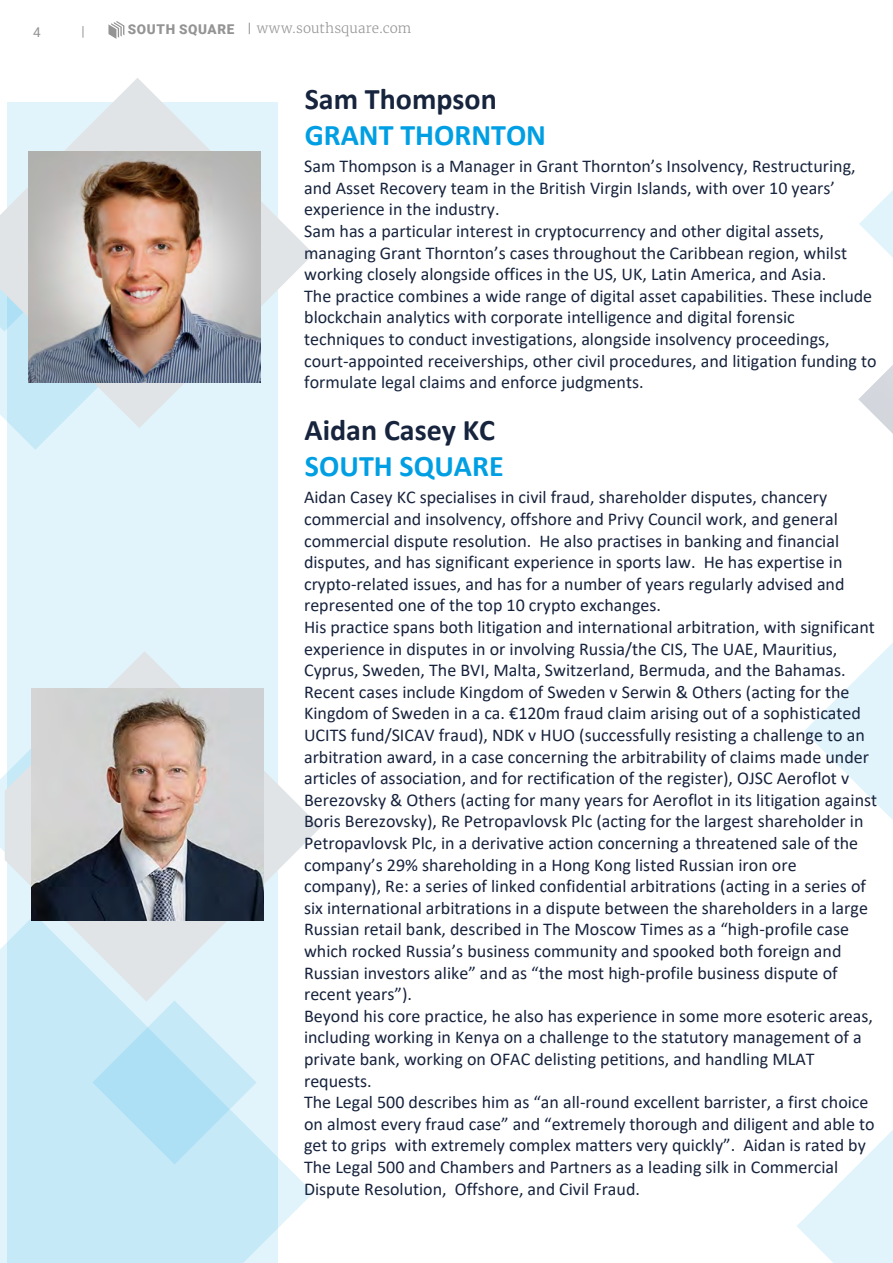
<style>
.page{position:relative;width:893px;height:1263px;background:#fff}
.page>*{position:absolute;margin:0;border:0;box-sizing:border-box;transform-origin:0 0}
.t1{font:700 30px "Calibri";color:#009fe3}
.t2{font:700 30px "Calibri";color:#17243d}
.t3{font:18px/21.6px "Calibri";color:#17233d}
.t4{font:18px/21.6px "Calibri";color:#17243d}
.t5{font:300 13.5px "Merriweather";letter-spacing:.005em;color:#949494}
.t6{font:900 13.5px "Roboto";letter-spacing:.045em;color:#949494}
.t7{font:13.5px "Roboto";color:#949494}
</style>
<div class="page">
<svg style="left:108px;top:21px;width:16px;height:18px"></svg>
<svg style="left:83px;top:26px;width:1px;height:12px"></svg>
<div style="left:7px;top:102px;width:271px;height:1161px;background:#e1f3fb"></div>
<svg style="left:0;top:775px;width:5px;height:78px"></svg>
<svg style="left:14px;top:428px;width:43px;height:22px"></svg>
<svg style="left:804px;top:644px;width:88px;height:175px"></svg>
<svg style="left:5px;top:651px;width:316px;height:263px"></svg>
<svg style="left:0;top:78px;width:314px;height:350px"></svg>
<svg style="left:859px;top:191px;width:33px;height:66px"></svg>
<svg style="left:0;top:914px;width:313px;height:349px;fill:#c6e9f8"></svg>
<svg style="left:797px;top:1131px;width:95px;height:132px"></svg>
<img style="left:858px;top:366px;width:34px;height:67px">
<img style="left:28px;top:151px;width:232px;height:232px">
<img style="left:32px;top:689px;width:232px;height:232px">
<p class="t7" style="left:33px;top:23px;width:9px">4</p>
<p class="t6" style="left:128px;top:19px;width:108px">SOUTH SQUARE</p>
<p class="t5" style="left:257px;top:20px;width:156px">www.southsquare.com</p>
<h1 class="t2" style="left:305px;top:78px;width:193px">Sam Thompson</h1>
<h1 class="t1" style="left:305px;top:114px;width:243px">GRANT THORNTON</h1>
<p class="t4" style="left:304px;top:155px;width:574px">Sam Thompson is a Manager in Grant Thornton’s Insolvency, Restructuring, and Asset Recovery team in the British Virgin Islands, with over 10 years’ experience in the industry.<br>Sam has a particular interest in cryptocurrency and other digital assets, managing Grant Thornton’s cases throughout the Caribbean region, whilst working closely alongside offices in the US, UK, Latin America, and Asia.<br>The practice combines a wide range of digital asset capabilities. These include blockchain analytics with corporate intelligence and digital forensic techniques to conduct investigations, alongside insolvency proceedings, court-appointed receiverships, other civil procedures, and litigation funding to formulate legal claims and enforce judgments.</p>
<h1 class="t2" style="left:304px;top:409px;width:192px">Aidan Casey KC</h1>
<h1 class="t1" style="left:305px;top:445px;width:200px">SOUTH SQUARE</h1>
<p class="t3" style="left:304px;top:486px;width:574px">Aidan Casey KC specialises in civil fraud, shareholder disputes, chancery commercial and insolvency, offshore and Privy Council work, and general commercial dispute resolution. He also practises in banking and financial disputes, and has significant experience in sports law. He has expertise in crypto-related issues, and has for a number of years regularly advised and represented one of the top 10 crypto exchanges.<br>His practice spans both litigation and international arbitration, with significant experience in disputes in or involving Russia/the CIS, The UAE, Mauritius, Cyprus, Sweden, The BVI, Malta, Switzerland, Bermuda, and the Bahamas.<br>Recent cases include Kingdom of Sweden v Serwin &amp; Others (acting for the Kingdom of Sweden in a ca. €120m fraud claim arising out of a sophisticated UCITS fund/SICAV fraud), NDK v HUO (successfully resisting a challenge to an arbitration award, in a case concerning the arbitrability of claims made under articles of association, and for rectification of the register), OJSC Aeroflot v Berezovsky &amp; Others (acting for many years for Aeroflot in its litigation against Boris Berezovsky), Re Petropavlovsk Plc (acting for the largest shareholder in Petropavlovsk Plc, in a derivative action concerning a threatened sale of the company’s 29% shareholding in a Hong Kong listed Russian iron ore company), Re: a series of linked confidential arbitrations (acting in a series of six international arbitrations in a dispute between the shareholders in a large Russian retail bank, described in The Moscow Times as a “high-profile case which rocked Russia’s business community and spooked both foreign and Russian investors alike” and as “the most high-profile business dispute of recent years”).<br>Beyond his core practice, he also has experience in some more esoteric areas, including working in Kenya on a challenge to the statutory management of a private bank, working on OFAC delisting petitions, and handling MLAT requests.<br>The Legal 500 describes him as “an all-round excellent barrister, a first choice on almost every fraud case” and “extremely thorough and diligent and able to get to grips with extremely complex matters very quickly”. Aidan is rated by The Legal 500 and Chambers and Partners as a leading silk in Commercial Dispute Resolution, Offshore, and Civil Fraud.</p>
</div>
